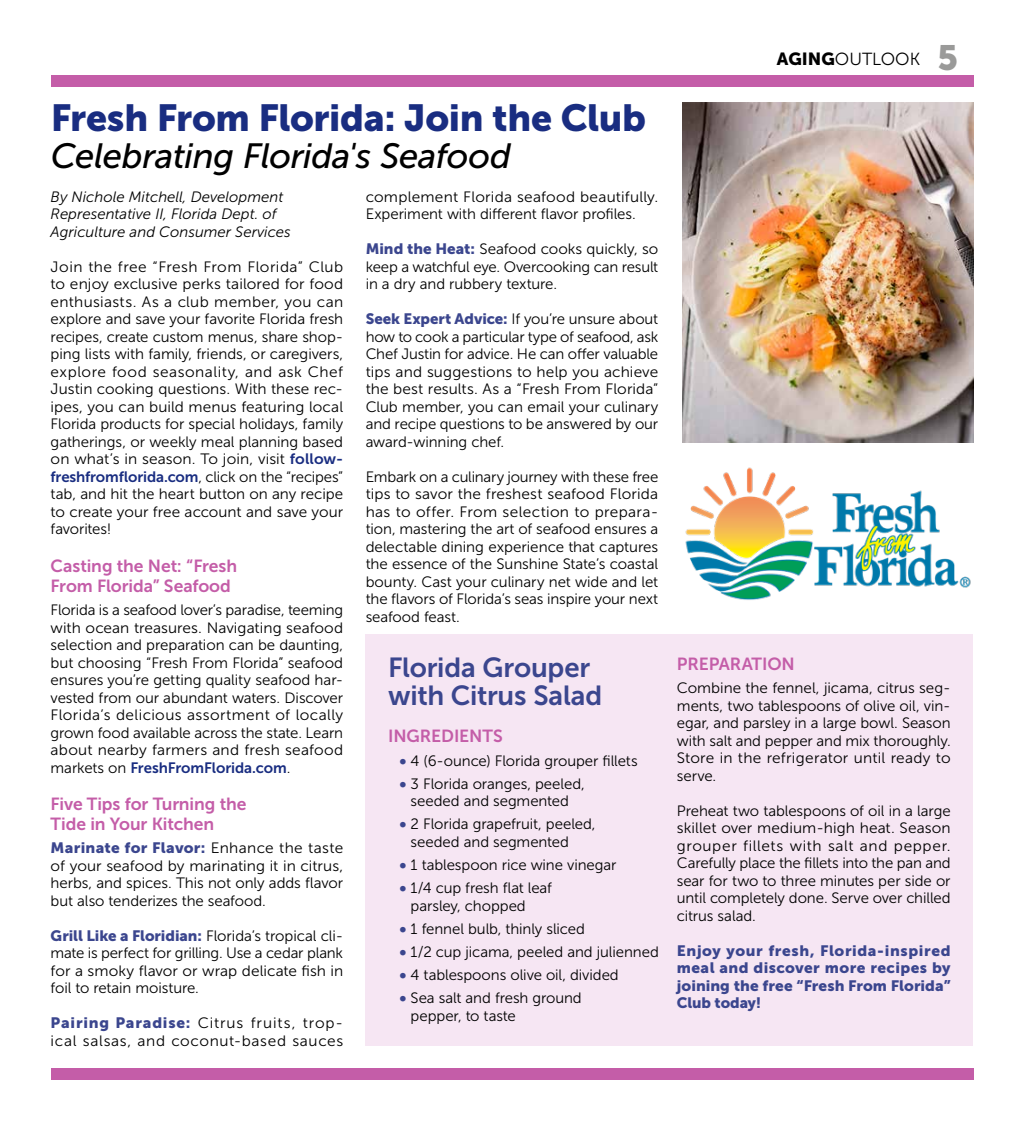
<style>
.page{position:relative;width:1024px;height:1125px;background:#fff}
.page>*{position:absolute;margin:0;border:0;box-sizing:border-box;transform-origin:0 0}
._30pt_900{font:37.5px "Museo Sans 900";letter-spacing:-.01em;color:#192d81}
._28_500_italic{font:italic 35px "Museo Sans 500";letter-spacing:-.01em;color:#000}
._22_700{font:27.5px/27.5px "Museo Sans 700";letter-spacing:-.01em;color:#3b468e}
.subhead{font:17.5px/20px "Museo Sans 700";letter-spacing:-.005em;color:#c45da8}
.t1{font:17.5px "Museo Sans 300";color:#000}
.New_Basic_Graph{font:15px/17.5px "Museo Sans 300";letter-spacing:-.005em;color:#000;text-align:justify}
.Subhead_graph{font:15px/17.5px "Museo Sans 300";color:#000;text-align:justify}
.Bullet_List_One{font:15px/17.5px "Museo Sans 300";letter-spacing:-.005em;color:#000}
.New_Basic_Graph-2{font:15px/17.5px "Museo Sans 900";color:#3b468e;text-align:justify}
.Author{font:italic 15px/17.5px "Museo Sans 300";color:#000}
.New_Basic_Graph-3{font:15px/17.5px "Museo Sans 300";letter-spacing:.045em;color:#000}
.s1{font-family:"Museo Sans 700";color:#192d81}
.s2{font-family:"Museo Sans 900";color:#3b468e}
.s3{font-family:"Museo Sans 900"}
.s4{font-family:"Museo Sans 900";font-size:35px;color:#9a9a99}
</style>
<div class="page">
<img style="left:685px;top:467px;width:286px;height:133px">
<div style="left:366px;top:634px;width:607px;height:412px;background:#f6e6f3"></div>
<div style="left:51px;top:1069px;width:922px;height:11px;background:#c45da8"></div>
<div style="left:51px;top:75px;width:922px;height:11px;background:#c45da8"></div>
<img style="left:682px;top:102px;width:291px;height:340px">
<p class="_30pt_900" style="left:51px;top:96px;width:597px">Fresh From Florida: Join the Club</p>
<h2 class="_28_500_italic" style="left:51px;top:137px;width:462px">Celebrating Florida's Seafood</h2>
<p class="Author" style="left:51px;top:188px;width:242px">By Nichole Mitchell, Development<br>Representative II, Florida Dept. of<br>Agriculture and Consumer Services</p>
<p class="New_Basic_Graph" style="left:51px;top:258px;width:294px">Join the free “Fresh From Florida” Club to enjoy exclusive perks tailored for food enthusiasts. As a club member, you can explore and save your favorite Florida fresh recipes, create custom menus, share shop&shy;ping lists with family, friends, or caregivers, explore food seasonality, and ask Chef Justin cooking questions. With these rec&shy;ipes, you can build menus featuring local Florida products for special holidays, family gatherings, or weekly meal planning based on what’s in season. To join, visit <span class="s1">follow&shy;freshfromflorida.com</span>, click on the “recipes” tab, and hit the heart button on any recipe to create your free account and save your favorites!</p>
<h3 class="subhead" style="left:51px;top:556px;width:188px">Casting the Net: “Fresh<br>From Florida” Seafood</h3>
<p class="Subhead_graph" style="left:51px;top:601px;width:294px">Florida is a seafood lover’s paradise, teeming with ocean treasures. Navigating seafood selection and preparation can be daunting, but choosing “Fresh From Florida” seafood ensures you’re getting quality seafood har&shy;vested from our abundant waters. Discover Florida’s delicious assortment of locally grown food available across the state. Learn about nearby farmers and fresh seafood markets on <span class="s1">FreshFromFlorida.com</span>.</p>
<h3 class="subhead" style="left:51px;top:794px;width:197px">Five Tips for Turning the<br>Tide in Your Kitchen</h3>
<p class="Subhead_graph" style="left:51px;top:839px;width:294px"><span class="s2">Marinate for Flavor:</span> Enhance the taste of your seafood by marinating it in citrus, herbs, and spices. This not only adds flavor but also tenderizes the seafood.</p>
<p class="New_Basic_Graph" style="left:51px;top:927px;width:294px"><span class="s2">Grill Like a Floridian:</span> Florida’s tropical cli&shy;mate is perfect for grilling. Use a cedar plank for a smoky flavor or wrap delicate fish in foil to retain moisture.</p>
<p class="New_Basic_Graph-3" style="left:51px;top:1014px;width:294px"><span class="s2">Pairing Paradise:</span> Citrus fruits, trop&shy;ical salsas, and coconut-based sauces</p>
<p class="New_Basic_Graph" style="left:366px;top:188px;width:294px">complement Florida seafood beautifully.<br>Experiment with different flavor profiles.</p>
<p class="New_Basic_Graph" style="left:366px;top:241px;width:294px"><span class="s2">Mind the Heat:</span> Seafood cooks quickly, so keep a watchful eye. Overcooking can result in a dry and rubbery texture.</p>
<p class="New_Basic_Graph" style="left:366px;top:311px;width:294px"><span class="s2">Seek Expert Advice:</span> If you’re unsure about how to cook a particular type of seafood, ask Chef Justin for advice. He can offer valuable tips and suggestions to help you achieve the best results. As a “Fresh From Florida” Club member, you can email your culinary and recipe questions to be answered by our award-winning chef.</p>
<p class="New_Basic_Graph" style="left:366px;top:468px;width:294px">Embark on a culinary journey with these free tips to savor the freshest seafood Florida has to offer. From selection to prepara&shy;tion, mastering the art of seafood ensures a delectable dining experience that captures the essence of the Sunshine State’s coastal bounty. Cast your culinary net wide and let the flavors of Florida’s seas inspire your next seafood feast.</p>
<p class="_22_700" style="left:388px;top:654px;width:216px">Florida Grouper with Citrus Salad</p>
<h3 class="subhead" style="left:388px;top:726px;width:116px">INGREDIENTS</h3>
<p class="Bullet_List_One" style="left:399px;top:752px;width:240px"><span class="s2">•</span> 4 (6-ounce) Florida grouper fillets</p>
<p class="Bullet_List_One" style="left:399px;top:775px;width:187px;text-align:center"><span class="s2">•</span> 3 Florida oranges, peeled, seeded and segmented</p>
<p class="Bullet_List_One" style="left:411px;top:815px;width:186px;text-indent:-11px"><span class="s2">•</span> 2 Florida grapefruit, peeled, seeded and segmented</p>
<p class="Bullet_List_One" style="left:399px;top:856px;width:219px"><span class="s2">•</span> 1 tablespoon rice wine vinegar</p>
<p class="Bullet_List_One" style="left:411px;top:879px;width:143px;text-indent:-11px"><span class="s2">•</span> 1/4 cup fresh flat leaf parsley, chopped</p>
<p class="Bullet_List_One" style="left:399px;top:920px;width:187px"><span class="s2">•</span> 1 fennel bulb, thinly sliced</p>
<p class="Bullet_List_One" style="left:399px;top:943px;width:261px"><span class="s2">•</span> 1/2 cup jicama, peeled and julienned</p>
<p class="Bullet_List_One" style="left:399px;top:966px;width:221px"><span class="s2">•</span> 4 tablespoons olive oil, divided</p>
<p class="Bullet_List_One" style="left:411px;top:989px;width:173px;text-indent:-11px"><span class="s2">•</span> Sea salt and fresh ground pepper, to taste</p>
<p class="t1" style="left:777px;top:50px;width:183px"><span class="s3">AGING</span>OUTLOOK <span class="s4">5</span></p>
<h3 class="subhead" style="left:677px;top:654px;width:119px">PREPARATION</h3>
<p class="Subhead_graph" style="left:677px;top:679px;width:275px">Combine the fennel, jicama, citrus seg&shy;ments, two tablespoons of olive oil, vin&shy;egar, and parsley in a large bowl. Season with salt and pepper and mix thoroughly.<br>Store in the refrigerator until ready to serve.</p>
<p class="New_Basic_Graph" style="left:677px;top:802px;width:275px">Preheat two tablespoons of oil in a large skillet over medium-high heat. Season grouper fillets with salt and pepper.<br>Carefully place the fillets into the pan and sear for two to three minutes per side or until completely done. Serve over chilled citrus salad.</p>
<p class="New_Basic_Graph-2" style="left:677px;top:941px;width:275px">Enjoy your fresh, Florida-inspired meal and discover more recipes by joining the free “Fresh From Florida” Club today!</p>
</div>
